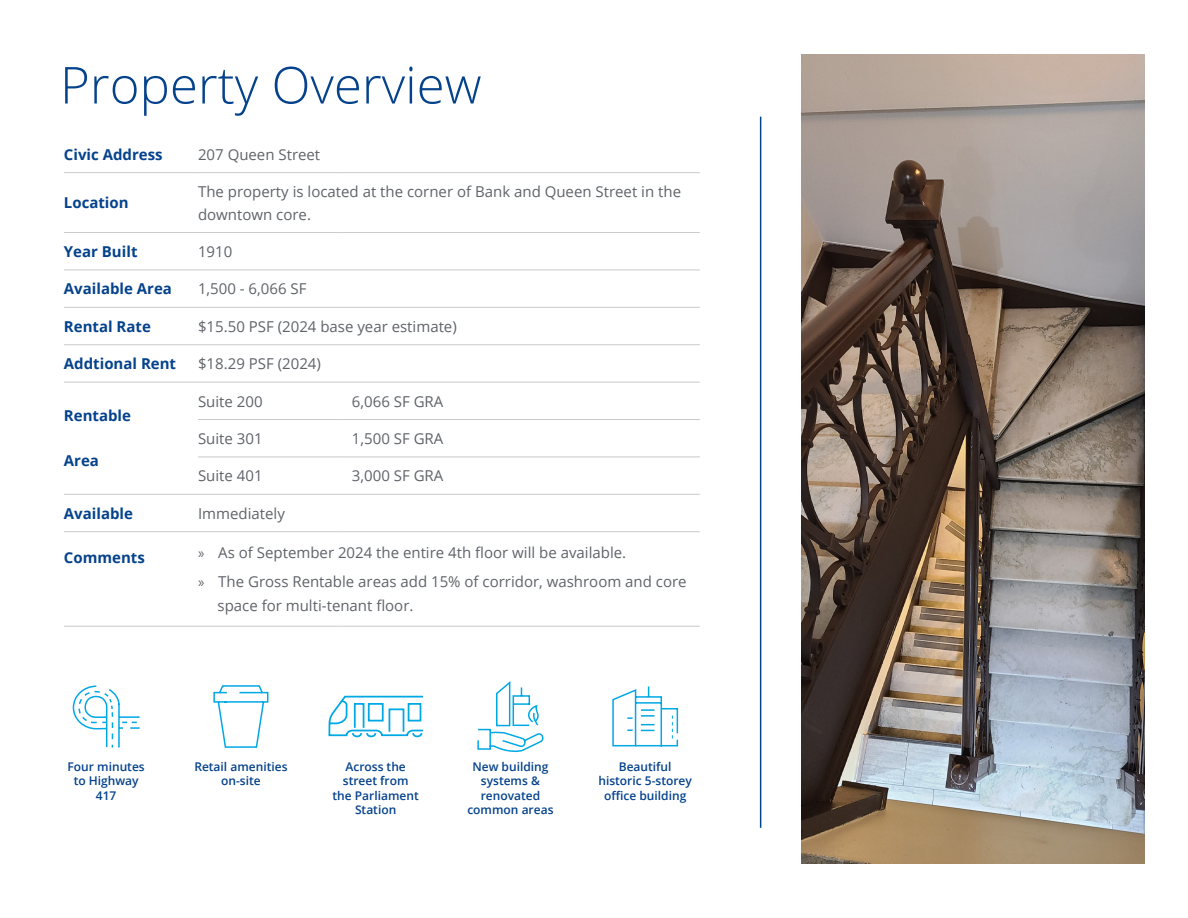
<style>
.page{position:relative;width:1188px;height:918px;background:#fff}
.page>*{position:absolute;margin:0;border:0;box-sizing:border-box;transform-origin:0 0}
.t1{font:300 51px "Open Sans";color:#05428c}
.Body_Text_-_Dark_Grey_CMYK{font:15px/22.5px "Open Sans";color:#5f6369}
.Body_Text_-_Dark_Blue_CMYK{font:700 15px "Open Sans";color:#05428c}
.t2{font:600 12px/14.4px "Open Sans";color:#05428c;text-align:center}
.s1{font-family:"Myriad Pro"}
</style>
<div class="page">
<img style="left:801px;top:54px;width:344px;height:810px">
<hr style="left:760px;top:117px;width:1px;height:711px;background:#05428c">
<svg style="left:328px;top:456px;width:97px;height:282px"></svg>
<hr style="left:64px;top:172px;width:134px;height:1px;background:#c8c9c9">
<hr style="left:198px;top:172px;width:140px;height:1px;background:#c8c9c9">
<hr style="left:338px;top:172px;width:362px;height:1px;background:#c8c9c9">
<hr style="left:64px;top:232px;width:134px;height:1px;background:#c8c9c9">
<hr style="left:198px;top:232px;width:140px;height:1px;background:#c8c9c9">
<hr style="left:338px;top:232px;width:362px;height:1px;background:#c8c9c9">
<hr style="left:64px;top:270px;width:134px;height:1px;background:#c8c9c9">
<hr style="left:198px;top:270px;width:140px;height:1px;background:#c8c9c9">
<hr style="left:338px;top:270px;width:362px;height:1px;background:#c8c9c9">
<hr style="left:64px;top:307px;width:134px;height:1px;background:#c8c9c9">
<hr style="left:198px;top:307px;width:140px;height:1px;background:#c8c9c9">
<hr style="left:338px;top:307px;width:362px;height:1px;background:#c8c9c9">
<hr style="left:64px;top:344px;width:134px;height:1px;background:#c8c9c9">
<hr style="left:198px;top:344px;width:140px;height:1px;background:#c8c9c9">
<hr style="left:338px;top:344px;width:362px;height:1px;background:#c8c9c9">
<hr style="left:64px;top:382px;width:134px;height:1px;background:#c8c9c9">
<hr style="left:198px;top:382px;width:140px;height:1px;background:#c8c9c9">
<hr style="left:338px;top:382px;width:362px;height:1px;background:#c8c9c9">
<hr style="left:198px;top:419px;width:140px;height:1px;background:#c8c9c9">
<hr style="left:198px;top:457px;width:140px;height:1px;background:#c8c9c9">
<hr style="left:338px;top:419px;width:362px;height:1px;background:#c8c9c9">
<hr style="left:338px;top:457px;width:362px;height:1px;background:#c8c9c9">
<hr style="left:64px;top:494px;width:134px;height:1px;background:#c8c9c9">
<hr style="left:198px;top:494px;width:140px;height:1px;background:#c8c9c9">
<hr style="left:338px;top:494px;width:362px;height:1px;background:#c8c9c9">
<hr style="left:64px;top:531px;width:134px;height:1px;background:#c8c9c9">
<hr style="left:64px;top:626px;width:134px;height:1px;background:#c8c9c9">
<hr style="left:198px;top:531px;width:140px;height:1px;background:#c8c9c9">
<hr style="left:338px;top:531px;width:362px;height:1px;background:#c8c9c9">
<hr style="left:198px;top:626px;width:140px;height:1px;background:#c8c9c9">
<hr style="left:338px;top:626px;width:362px;height:1px;background:#c8c9c9">
<svg style="left:72px;top:685px;width:68px;height:63px"></svg>
<svg style="left:213px;top:685px;width:56px;height:63px"></svg>
<svg style="left:477px;top:681px;width:67px;height:72px"></svg>
<svg style="left:612px;top:686px;width:67px;height:61px"></svg>
<p class="t1" style="left:60px;top:50px;width:423px">Property Overview</p>
<p class="Body_Text_-_Dark_Blue_CMYK" style="left:64px;top:144px;width:100px">Civic Address</p>
<p class="Body_Text_-_Dark_Grey_CMYK" style="left:198px;top:143px;width:124px">207 Queen Street</p>
<p class="Body_Text_-_Dark_Blue_CMYK" style="left:64px;top:192px;width:66px">Location</p>
<p class="Body_Text_-_Dark_Grey_CMYK" style="left:198px;top:180px;width:485px">The property is located at the corner of Bank and Queen Street in the downtown core.</p>
<p class="Body_Text_-_Dark_Blue_CMYK" style="left:64px;top:241px;width:75px">Year Built</p>
<p class="Body_Text_-_Dark_Grey_CMYK" style="left:198px;top:240px;width:36px">1910</p>
<p class="Body_Text_-_Dark_Blue_CMYK" style="left:64px;top:278px;width:110px">Available Area</p>
<p class="Body_Text_-_Dark_Grey_CMYK" style="left:198px;top:277px;width:110px">1,500 - 6,066 SF</p>
<p class="Body_Text_-_Dark_Blue_CMYK" style="left:64px;top:316px;width:89px">Rental Rate</p>
<p class="Body_Text_-_Dark_Grey_CMYK" style="left:198px;top:315px;width:260px">$15.50 PSF (2024 base year estimate)</p>
<p class="Body_Text_-_Dark_Blue_CMYK" style="left:64px;top:353px;width:114px">Addtional Rent</p>
<p class="Body_Text_-_Dark_Grey_CMYK" style="left:198px;top:352px;width:124px">$18.29 PSF (2024)</p>
<p class="Body_Text_-_Dark_Blue_CMYK" style="left:64px;top:405px;width:69px">Rentable</p>
<p class="Body_Text_-_Dark_Blue_CMYK" style="left:64px;top:450px;width:37px">Area</p>
<p class="Body_Text_-_Dark_Grey_CMYK" style="left:198px;top:389px;width:66px">Suite 200</p>
<p class="Body_Text_-_Dark_Grey_CMYK" style="left:352px;top:389px;width:93px">6,066 SF GRA</p>
<p class="Body_Text_-_Dark_Grey_CMYK" style="left:198px;top:427px;width:66px">Suite 301</p>
<p class="Body_Text_-_Dark_Grey_CMYK" style="left:352px;top:427px;width:93px">1,500 SF GRA</p>
<p class="Body_Text_-_Dark_Grey_CMYK" style="left:198px;top:464px;width:66px">Suite 401</p>
<p class="Body_Text_-_Dark_Grey_CMYK" style="left:352px;top:464px;width:93px">3,000 SF GRA</p>
<p class="Body_Text_-_Dark_Blue_CMYK" style="left:64px;top:503px;width:71px">Available</p>
<p class="Body_Text_-_Dark_Grey_CMYK" style="left:198px;top:502px;width:88px">Immediately</p>
<p class="Body_Text_-_Dark_Blue_CMYK" style="left:64px;top:547px;width:82px">Comments</p>
<p class="Body_Text_-_Dark_Grey_CMYK" style="left:198px;top:541px;width:430px"><span class="s1">»</span> As of September 2024 the entire 4th floor will be available.</p>
<p class="Body_Text_-_Dark_Grey_CMYK" style="left:218px;top:570px;width:471px;line-height:24px;text-indent:-19px"><span class="s1">»</span> The Gross Rentable areas add 15% of corridor, washroom and core space for multi-tenant floor.</p>
<p class="t2" style="left:68px;top:759px;width:79px">Four minutes to Highway<br>417</p>
<p class="t2" style="left:194px;top:759px;width:95px">Retail amenities on-site</p>
<p class="t2" style="left:467px;top:759px;width:88px">New building systems &amp; renovated common areas</p>
<p class="t2" style="left:598px;top:759px;width:95px">Beautiful historic 5-storey office building</p>
<p class="t2" style="left:333px;top:759px;width:88px">Across the street from the Parliament<br>Station</p>
</div>
